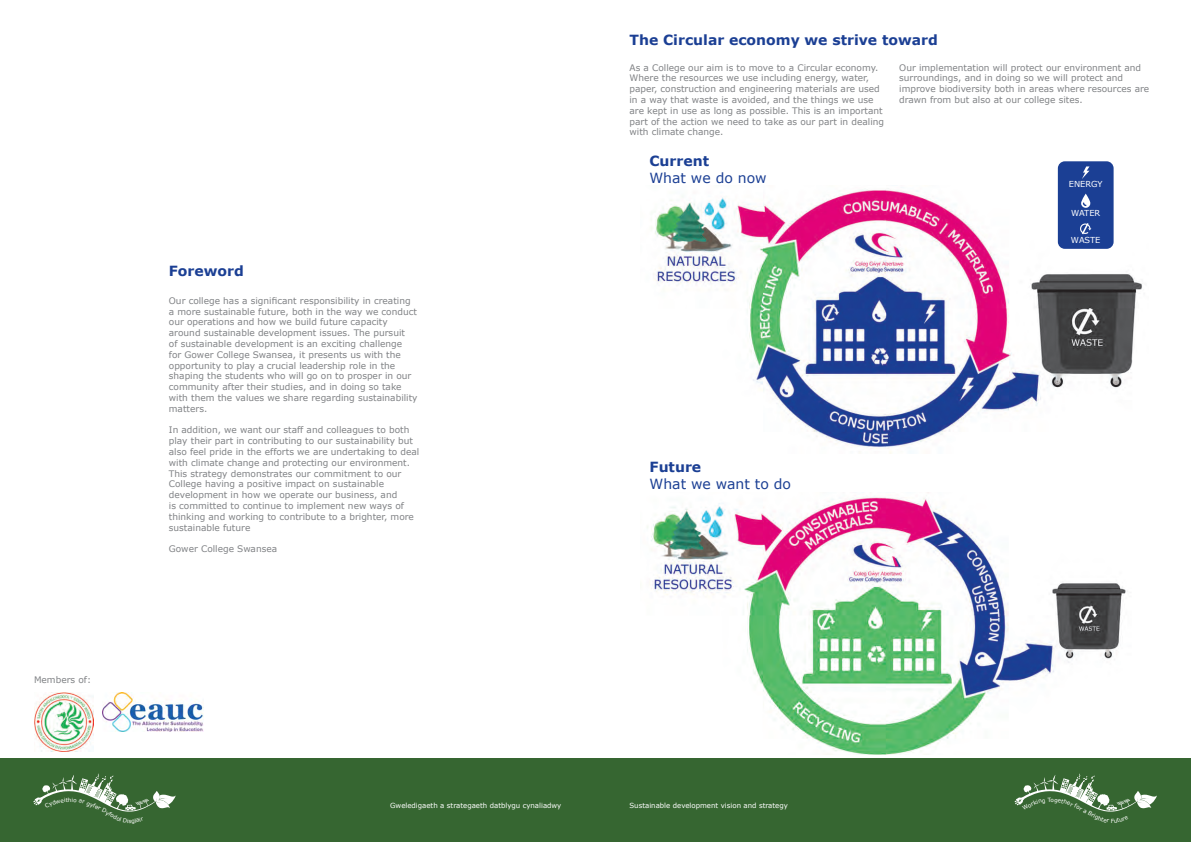
<style>
.page{position:relative;width:1191px;height:842px;background:#fff}
.page>*{position:absolute;margin:0;border:0;box-sizing:border-box;transform-origin:0 0}
.Heading_-_English{font:700 14px "Verdana";color:#1b3f94}
.Heading_-_English-2{font:14px "Verdana";color:#1b3f94}
.Body_text{font:9px/10.8px "Verdana";color:#808285}
.t1{font:8.3px "Verdana";color:#fff}
.t2{font:7px "Verdana";color:#fff}
.t3{font:5.7px "Verdana";color:#fff}
</style>
<div class="page">
<div style="left:0;top:758px;width:1191px;height:84px;background:#366631"></div>
<img style="left:651px;top:186px;width:491px;height:267px">
<img style="left:647px;top:492px;width:479px;height:263px">
<div style="left:1057px;top:161px;width:56px;height:88px;background:#1b3f94;border-radius:7px"></div>
<svg style="left:1080px;top:223px;width:11px;height:11px"></svg>
<svg style="left:1082px;top:166px;width:7px;height:13px"></svg>
<svg style="left:1081px;top:194px;width:10px;height:14px"></svg>
<img style="left:34px;top:692px;width:59px;height:59px">
<img style="left:102px;top:692px;width:102px;height:39px">
<svg style="left:33px;top:773px;width:143px;height:39px"></svg>
<svg style="left:1014px;top:773px;width:143px;height:39px"></svg>
<p class="Body_text" style="left:34px;top:674px;width:59px">Members of:</p>
<p class="Heading_-_English" style="left:629px;top:31px;width:310px">The Circular economy we strive toward</p>
<p class="Body_text" style="left:629px;top:62px;width:256px">As a College our aim is to move to a Circular economy.<br>Where the resources we use including energy, water, paper, construction and engineering materials are used in a way that waste is avoided, and the things we use are kept in use as long as possible. This is an important part of the action we need to take as our part in dealing with climate change.</p>
<p class="Body_text" style="left:899px;top:62px;width:251px">Our implementation will protect our environment and surroundings, and in doing so we will protect and improve biodiversity both in areas where resources are drawn from but also at our college sites.</p>
<p class="Heading_-_English" style="left:169px;top:262px;width:77px">Foreword</p>
<p class="Body_text" style="left:169px;top:295px;width:250px">Our college has a significant responsibility in creating a more sustainable future, both in the way we conduct our operations and how we build future capacity around sustainable development issues. The pursuit<br>of sustainable development is an exciting challenge<br>for Gower College Swansea, it presents us with the opportunity to play a crucial leadership role in the shaping the students who will go on to prosper in our community after their studies, and in doing so take with them the values we share regarding sustainability matters.</p>
<p class="Body_text" style="left:169px;top:425px;width:252px">In addition, we want our staff and colleagues to both play their part in contributing to our sustainability but also feel pride in the efforts we are undertaking to deal with climate change and protecting our environment.</p>
<p class="Body_text" style="left:169px;top:468px;width:247px">This strategy demonstrates our commitment to our College having a positive impact on sustainable development in how we operate our business, and<br>is committed to continue to implement new ways of thinking and working to contribute to a brighter, more sustainable future</p>
<p class="Body_text" style="left:169px;top:544px;width:110px">Gower College Swansea</p>
<p class="Heading_-_English" style="left:649px;top:152px;width:61px">Current</p>
<p class="Heading_-_English-2" style="left:649px;top:169px;width:119px">What we do now</p>
<p class="Heading_-_English" style="left:649px;top:458px;width:53px">Future</p>
<p class="Heading_-_English-2" style="left:649px;top:475px;width:143px">What we want to do</p>
<p class="t2" style="left:390px;top:801px;width:173px">Gweledigaeth a strategaeth datblygu cynaliadwy</p>
<p class="t2" style="left:629px;top:801px;width:160px">Sustainable development vision and strategy</p>
<p class="t1" style="left:1068px;top:179px;width:35px">ENERGY</p>
<p class="t1" style="left:1071px;top:208px;width:31px">WATER</p>
<p class="t1" style="left:1071px;top:235px;width:31px">WASTE</p>
<p class="t3" style="left:1050px;top:796px;width:5px">o</p>
</div>
